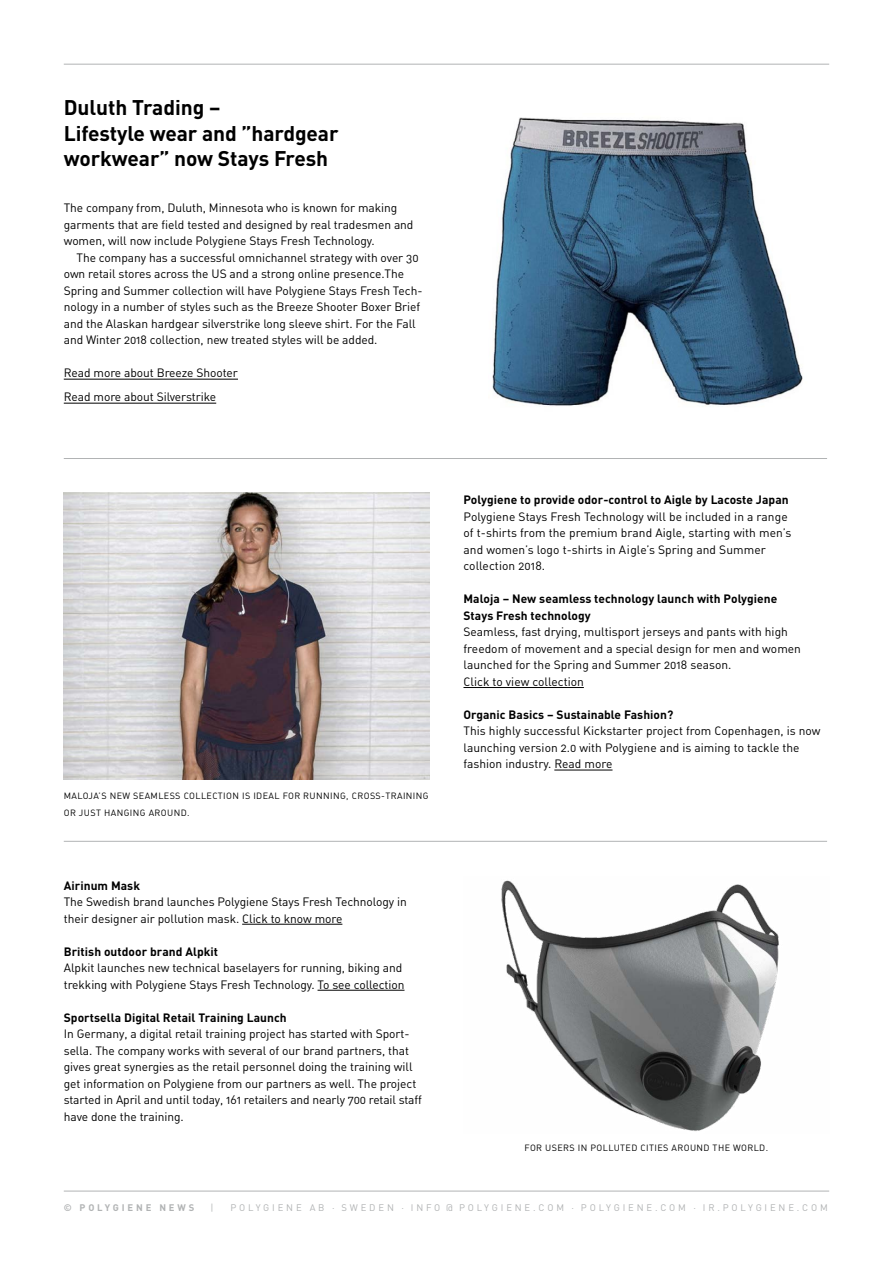
<style>
.page{position:relative;width:893px;height:1263px;background:#fff}
.page>*{position:absolute;margin:0;border:0;box-sizing:border-box;transform-origin:0 0}
.t1{font:700 21px/25.5px "DIN";letter-spacing:-.005em;color:#000}
.t2{font:12px/16.5px "DIN Regular Alternate";letter-spacing:-.005em;color:#000}
.t3{font:700 12px/16.5px "DIN";letter-spacing:.005em;color:#000}
.t4{font:9.45px "DIN";letter-spacing:.3em;color:#b1b3b4}
.t5{font:700 9.45px "DIN";letter-spacing:.3em;color:#b1b3b4}
.t6{font:9px/16.5px "DIN Regular Alternate";letter-spacing:.045em;color:#000}
</style>
<div class="page">
<hr style="left:64px;top:1191px;width:765px;height:1px;background:#b1b3b4">
<hr style="left:64px;top:458px;width:763px;height:1px;background:#b1b3b4">
<hr style="left:64px;top:841px;width:763px;height:1px;background:#b1b3b4">
<hr style="left:64px;top:64px;width:765px;height:1px;background:#b1b3b4">
<img style="left:492px;top:117px;width:311px;height:289px">
<img style="left:64px;top:492px;width:365px;height:287px">
<hr style="left:463px;top:687px;width:121px;height:1px;background:#000">
<hr style="left:554px;top:770px;width:58px;height:1px;background:#000">
<hr style="left:64px;top:379px;width:174px;height:1px;background:#000">
<hr style="left:64px;top:403px;width:152px;height:1px;background:#000">
<img style="left:501px;top:880px;width:278px;height:251px">
<hr style="left:242px;top:924px;width:100px;height:1px;background:#000">
<hr style="left:318px;top:990px;width:86px;height:1px;background:#000">
<h1 class="t1" style="left:64px;top:94px;width:276px">Duluth Trading –<br>Lifestyle wear and ”hardgear workwear” now Stays Fresh</h1>
<p class="t2" style="left:64px;top:200px;width:351px">The company from, Duluth, Minnesota who is known for making garments that are field tested and designed by real tradesmen and women, will now include Polygiene Stays Fresh Technology.</p>
<p class="t2" style="left:64px;top:249px;width:360px;text-indent:13px">The company has a successful omnichannel strategy with over 30 own retail stores across the US and a strong online presence.The Spring and Summer collection will have Polygiene Stays Fresh Tech&shy;nology in a number of styles such as the Breeze Shooter Boxer Brief and the Alaskan hardgear silverstrike long sleeve shirt. For the Fall and Winter 2018 collection, new treated styles will be added.</p>
<p class="t2" style="left:64px;top:361px;width:176px;line-height:24px">Read more about Breeze Shooter<br>Read more about Silverstrike</p>
<p class="t6" style="left:64px;top:788px;width:366px">MALOJA’S NEW SEAMLESS COLLECTION IS IDEAL FOR RUNNING, CROSS-TRAINING<br>OR JUST HANGING AROUND.</p>
<p class="t3" style="left:64px;top:876px;width:78px">Airinum Mask</p>
<p class="t2" style="left:64px;top:893px;width:345px">The Swedish brand launches Polygiene Stays Fresh Technology in their designer air pollution mask. Click to know more</p>
<p class="t3" style="left:64px;top:942px;width:156px">British outdoor brand Alpkit</p>
<p class="t2" style="left:64px;top:959px;width:342px">Alpkit launches new technical baselayers for running, biking and trekking with Polygiene Stays Fresh Technology. To see collection</p>
<p class="t3" style="left:64px;top:1008px;width:225px">Sportsella Digital Retail Training Launch</p>
<p class="t2" style="left:64px;top:1025px;width:360px">In Germany, a digital retail training project has started with Sport&shy;sella. The company works with several of our brand partners, that gives great synergies as the retail personnel doing the training will get information on Polygiene from our partners as well. The project started in April and until today, 161 retailers and nearly 700 retail staff have done the training.</p>
<p class="t3" style="left:463px;top:491px;width:327px">Polygiene to provide odor-control to Aigle by Lacoste Japan</p>
<p class="t2" style="left:463px;top:508px;width:329px">Polygiene Stays Fresh Technology will be included in a range of t-shirts from the premium brand Aigle, starting with men’s and women’s logo t-shirts in Aigle’s Spring and Summer collection 2018.</p>
<p class="t3" style="left:463px;top:590px;width:315px">Maloja – New seamless technology launch with Polygiene<br>Stays Fresh technology</p>
<p class="t2" style="left:463px;top:623px;width:339px">Seamless, fast drying, multisport jerseys and pants with high freedom of movement and a special design for men and women launched for the Spring and Summer 2018 season.<br>Click to view collection</p>
<p class="t3" style="left:463px;top:706px;width:211px">Organic Basics – Sustainable Fashion?</p>
<p class="t2" style="left:463px;top:722px;width:358px">This highly successful Kickstarter project from Copenhagen, is now launching version 2.0 with Polygiene and is aiming to tackle the fashion industry. Read more</p>
<p class="t6" style="left:525px;top:1139px;width:245px">FOR USERS IN POLLUTED CITIES AROUND THE WORLD.</p>
<p class="t5" style="left:64px;top:1201px;width:132px">© POLYGIENE NEWS</p>
<p class="t4" style="left:210px;top:1202px;width:5px">|</p>
<p class="t4" style="left:230px;top:1202px;width:599px">POLYGIENE AB · SWEDEN · INFO @ POLYGIENE.COM · POLYGIENE.COM · IR.POLYGIENE.COM</p>
</div>
